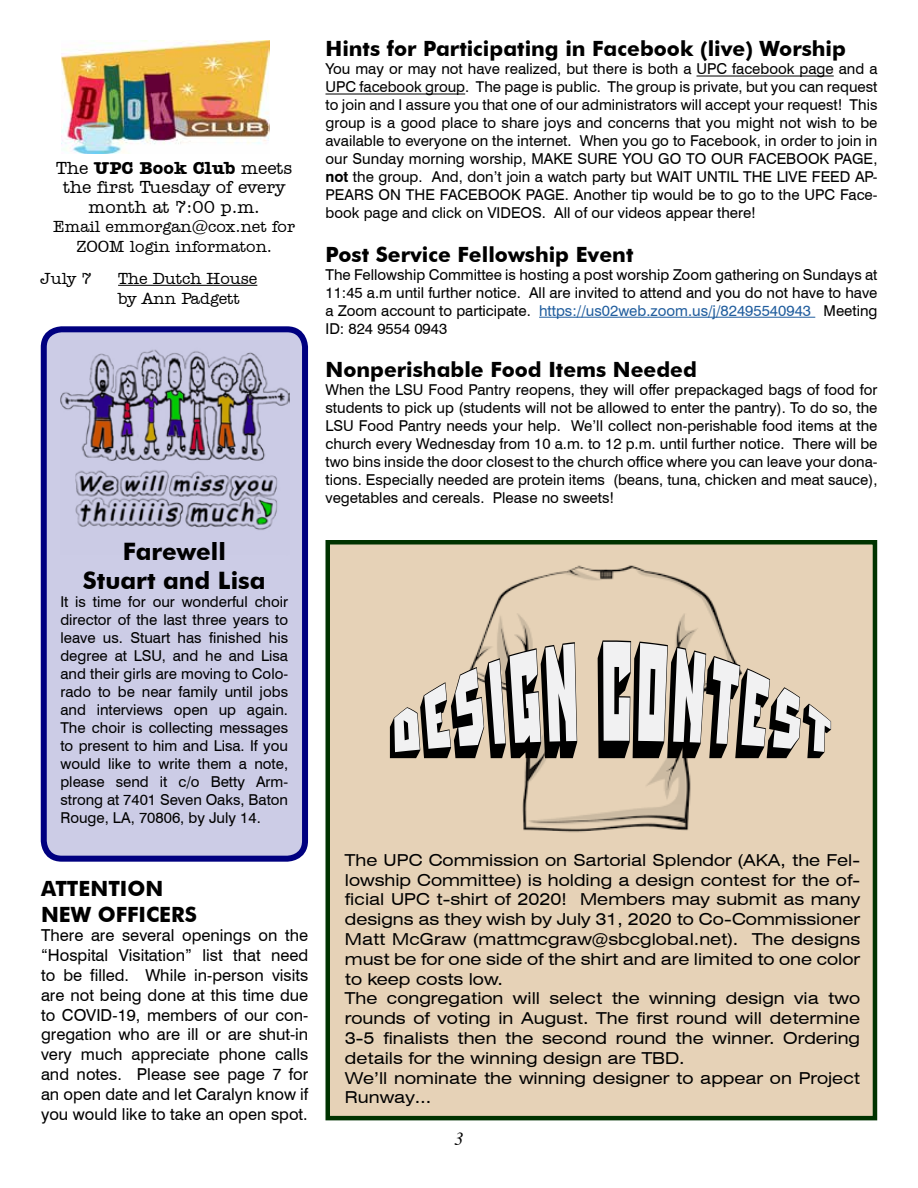
<style>
.page{position:relative;width:918px;height:1188px;background:#fff}
.page>*{position:absolute;margin:0;border:0;box-sizing:border-box;transform-origin:0 0}
.t1{font:700 24px/28.8px "Futura BT";color:#000;text-align:center}
.t2{font:700 21px/25.2px "Futura BT";color:#000}
.t3{font:500 18px/19.5px "Amer Typewriter IT Cby BT";color:#000;text-align:center}
.t4{font:italic 18px "Times";color:#000}
.t5{font:expanded 16.5px/19.8px "Swiss 721 BT";color:#000}
.t6{font:16.5px/19.8px "Swiss 721 BT";color:#000;text-align:justify}
.t7{font:500 16.5px/19.5px "Amer Typewriter IT Cby BT";color:#000;text-align:center}
.t8{font:15px/18px "Swiss 721 BT";color:#000;text-align:justify}
.s1{font-weight:700}
.s2{color:#215e9e}
</style>
<div class="page">
<div style="left:44px;top:329px;width:261px;height:530px;background:#cccce6;border-radius:18px"></div>
<div style="left:41px;top:326px;width:267px;height:536px;border:6px solid #000080;border-radius:18px"></div>
<img style="left:62px;top:40px;width:208px;height:114px">
<hr style="left:118px;top:285px;width:139px;height:1px;background:#000">
<hr style="left:697px;top:76px;width:137px;height:1px;background:#000">
<hr style="left:326px;top:94px;width:139px;height:1px;background:#000">
<hr style="left:539px;top:317px;width:276px;height:1px;background:#215e9e">
<img style="left:60px;top:326px;width:230px;height:204px">
<div style="left:326px;top:540px;width:551px;height:580px;background:#e6d2b7;border:4px solid #030"></div>
<img style="left:455px;top:565px;width:299px;height:268px">
<svg style="left:390px;top:642px;width:187px;height:116px"></svg>
<svg style="left:598px;top:640px;width:233px;height:118px"></svg>
<p class="t3" style="left:56px;top:158px;width:238px">The <span class="s1">UPC Book Club</span> meets the first Tuesday of every month at 7:00 p.m.</p>
<p class="t7" style="left:53px;top:217px;width:243px">Email emmorgan@cox.net for<br>ZOOM login informaton.</p>
<p class="t7" style="left:40px;top:268px;width:53px">July 7</p>
<p class="t7" style="left:118px;top:268px;width:141px;text-align:left">The Dutch House by Ann Padgett</p>
<h1 class="t1" style="left:83px;top:537px;width:184px">Farewell<br>Stuart and Lisa</h1>
<p class="t8" style="left:60px;top:593px;width:229px">It is time for our wonderful choir director of the last three years to leave us. Stuart has finished his degree at LSU, and he and Lisa and their girls are moving to Colo&shy;rado to be near family until jobs and interviews open up again.<br>The choir is collecting messages to present to him and Lisa. If you would like to write them a note, please send it c/o Betty Arm&shy;strong at 7401 Seven Oaks, Baton Rouge, LA, 70806, by July 14.</p>
<h2 class="t2" style="left:41px;top:876px;width:157px">ATTENTION<br>NEW OFFICERS</h2>
<p class="t6" style="left:41px;top:925px;width:269px">There are several openings on the “Hospital Visitation” list that need to be filled. While in-person visits are not being done at this time due to COVID-19, members of our con&shy;gregation who are ill or are shut-in very much appreciate phone calls and notes. Please see page 7 for an open date and let Caralyn know if you would like to take an open spot.</p>
<h2 class="t2" style="left:326px;top:36px;width:522px">Hints for Participating in Facebook (live) Worship</h2>
<p class="t8" style="left:326px;top:60px;width:554px">You may or may not have realized, but there is both a UPC facebook page and a UPC facebook group. The page is public. The group is private, but you can request to join and I assure you that one of our administrators will accept your request! This group is a good place to share joys and concerns that you might not wish to be available to everyone on the internet. When you go to Facebook, in order to join in our Sunday morning worship, MAKE SURE YOU GO TO OUR FACEBOOK PAGE, <span class="s1">not</span> the group. And, don’t join a watch party but WAIT UNTIL THE LIVE FEED AP-PEARS ON THE FACEBOOK PAGE. Another tip would be to go to the UPC Face&shy;book page and click on VIDEOS. All of our videos appear there!</p>
<h2 class="t2" style="left:326px;top:241px;width:309px">Post Service Fellowship Event</h2>
<p class="t8" style="left:326px;top:265px;width:554px">The Fellowship Committee is hosting a post worship Zoom gathering on Sundays at 11:45 a.m until further notice. All are invited to attend and you do not have to have a Zoom account to participate. <span class="s2">https://us02web.zoom.us/j/82495540943</span> Meeting ID: 824 9554 0943</p>
<h2 class="t2" style="left:326px;top:357px;width:373px">Nonperishable Food Items Needed</h2>
<p class="t8" style="left:326px;top:380px;width:554px">When the LSU Food Pantry reopens, they will offer prepackaged bags of food for students to pick up (students will not be allowed to enter the pantry). To do so, the LSU Food Pantry needs your help. We’ll collect non-perishable food items at the church every Wednesday from 10 a.m. to 12 p.m. until further notice. There will be two bins inside the door closest to the church office where you can leave your dona&shy;tions. Especially needed are protein items (beans, tuna, chicken and meat sauce), vegetables and cereals. Please no sweets!</p>
<p class="t5" style="left:345px;top:850px;width:517px">The UPC Commission on Sartorial Splendor (AKA, the Fel&shy;lowship Committee) is holding a design contest for the of&shy;ficial UPC t-shirt of 2020! Members may submit as many designs as they wish by July 31, 2020 to Co-Commissioner Matt McGraw (mattmcgraw@sbcglobal.net). The designs must be for one side of the shirt and are limited to one color to keep costs low.<br>The congregation will select the winning design via two rounds of voting in August. The first round will determine 3-5 finalists then the second round the winner. Ordering details for the winning design are TBD.<br>We’ll nominate the winning designer to appear on Project Runway…</p>
<p class="t4" style="left:454px;top:1129px;width:10px">3</p>
</div>
